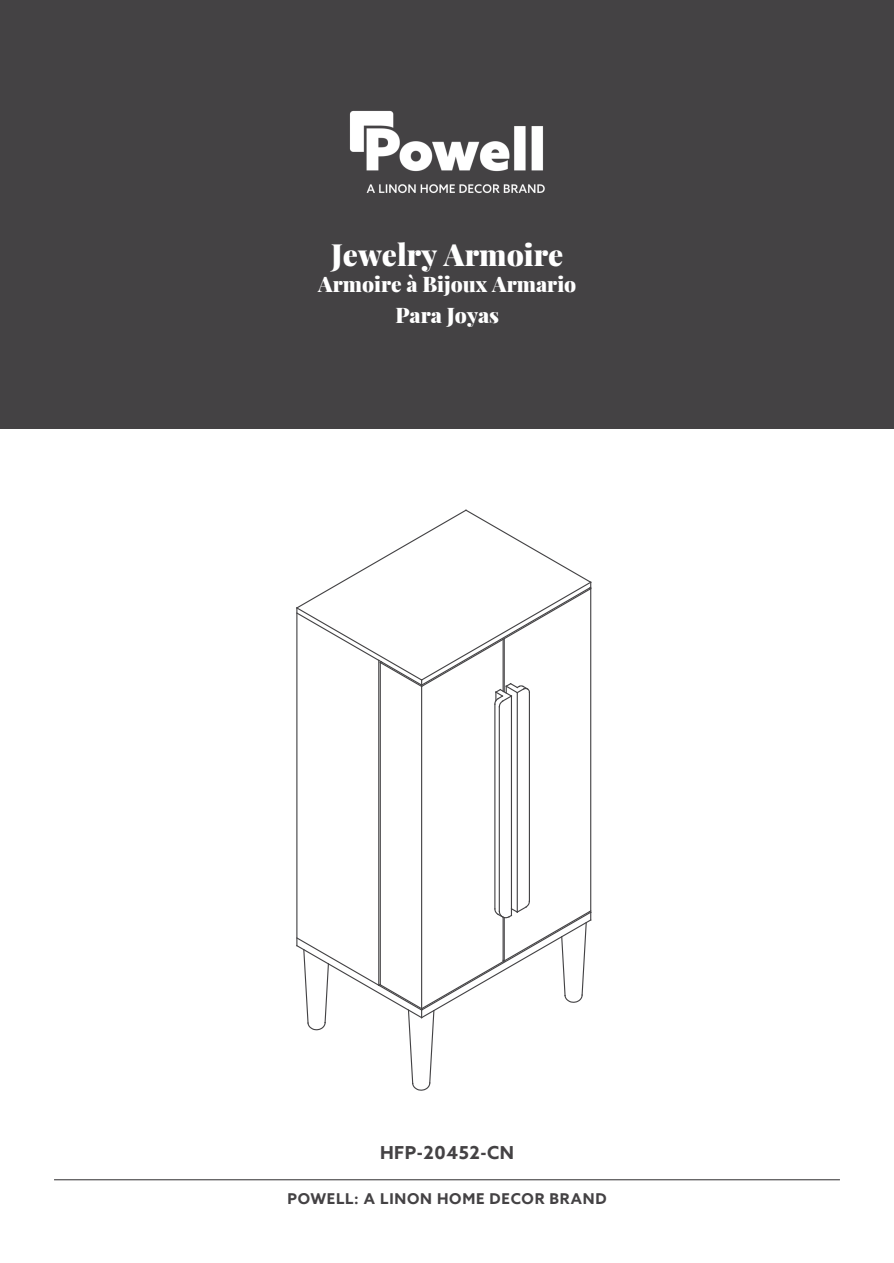
<style>
.page{position:relative;width:894px;height:1263px;background:#fff}
.page>*{position:absolute;margin:0;border:0;box-sizing:border-box;transform-origin:0 0}
.t1{font:30px "Playfair Display";color:#fff}
.t2{font:21px/31px "Playfair Display";color:#fff;text-align:center}
.t3{font:700 18px "Azo Sans";letter-spacing:.03em;color:#444244}
.t4{font:700 15px "Azo Sans";letter-spacing:.05em;color:#444244}
</style>
<div class="page">
<div style="left:0;top:0;width:893px;height:429px;background:#444244"></div>
<img style="left:349px;top:110px;width:196px;height:84px">
<hr style="left:54px;top:1179px;width:785px;height:1px;background:#444244">
<hr style="left:421px;top:686px;width:1px;height:322px;background:#434244">
<hr style="left:590px;top:588px;width:1px;height:323px;background:#434244">
<hr style="left:296px;top:608px;width:1px;height:337px;background:#434244">
<hr style="left:379px;top:662px;width:1px;height:322px;background:#434244">
<hr style="left:378px;top:660px;width:1px;height:325px;background:#434244">
<hr style="left:498px;top:707px;width:1px;height:204px;background:#434244">
<hr style="left:494px;top:704px;width:1px;height:205px;background:#434244">
<hr style="left:510px;top:696px;width:2px;height:219px;background:#434244">
<hr style="left:516px;top:692px;width:1px;height:220px;background:#434244">
<svg style="left:296px;top:900px;width:296px;height:191px"></svg>
<svg style="left:296px;top:509px;width:296px;height:199px"></svg>
<hr style="left:528px;top:692px;width:1px;height:209px;background:#434244">
<h1 class="t1" style="left:331px;top:231px;width:234px">Jewelry Armoire</h1>
<p class="t2" style="left:318px;top:267px;width:260px">Armoire à Bijoux Armario<br>Para Joyas</p>
<p class="t3" style="left:380px;top:1140px;width:135px">HFP-20452-CN</p>
<p class="t4" style="left:287px;top:1188px;width:320px">POWELL: A LINON HOME DECOR BRAND</p>
</div>
